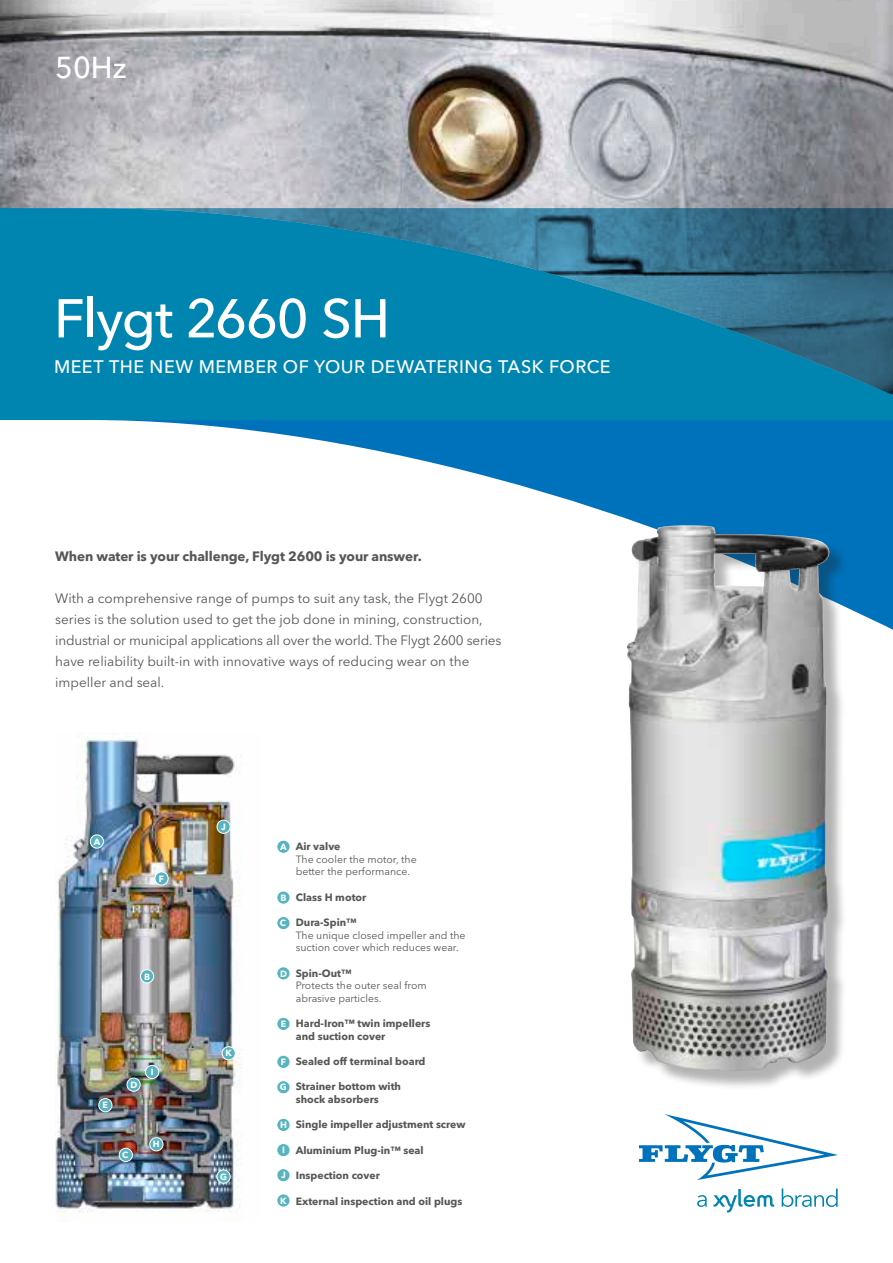
<style>
.page{position:relative;width:893px;height:1263px;background:#fff}
.page>*{position:absolute;margin:0;border:0;box-sizing:border-box;transform-origin:0 0}
.t1{font:500 54px "Avenir Next LT Pro";letter-spacing:-.025em;color:#fff}
.t2{font:500 30px "Avenir Next LT Pro";color:#fff}
.Subtitle{font:500 18px "Avenir Next LT Pro";letter-spacing:.025em;color:#fff}
.Body{font:13.5px/21px "Avenir Next LT Pro";color:#575756}
.Body-2{font:700 13.5px "Avenir Next LT Pro";letter-spacing:-.01em;color:#575756}
.t3{font:700 10.5px/12.6px "Avenir Next LT Pro";color:#575756}
.t4{font:10.5px/12.6px "Avenir Next LT Pro";color:#575756}
.t5{font:700 9px "Avenir Next LT Pro";color:#fff}
.s1{font-weight:700}
</style>
<div class="page">
<img style="left:0;top:0;width:893px;height:208px">
<svg style="left:94px;top:420px;width:799px;height:210px"></svg>
<svg style="left:0;top:208px;width:893px;height:212px;background:#0d7fa7"></svg>
<svg style="left:639px;top:1114px;width:199px;height:66px"></svg>
<svg style="left:697px;top:1195px;width:10px;height:12px"></svg>
<svg style="left:782px;top:1188px;width:56px;height:19px"></svg>
<svg style="left:713px;top:1189px;width:61px;height:23px"></svg>
<img style="left:55px;top:736px;width:187px;height:481px">
<div style="left:630px;top:528px;width:218px;height:562px;background:#1d1d1b;opacity:.34"></div>
<img style="left:626px;top:525px;width:205px;height:546px">
<div style="left:277px;top:840px;width:13px;height:13px;background:#58b4bf;border-radius:50%"></div>
<div style="left:277px;top:840px;width:13px;height:13px;border:1px solid #fff;border-radius:50%"></div>
<div style="left:277px;top:891px;width:13px;height:13px;background:#58b4bf;border-radius:50%"></div>
<div style="left:277px;top:891px;width:13px;height:13px;border:1px solid #fff;border-radius:50%"></div>
<div style="left:277px;top:916px;width:13px;height:14px;background:#58b4bf;border-radius:50%"></div>
<div style="left:277px;top:916px;width:13px;height:14px;border:1px solid #fff;border-radius:50%"></div>
<div style="left:277px;top:967px;width:13px;height:13px;background:#58b4bf;border-radius:50%"></div>
<div style="left:277px;top:967px;width:13px;height:13px;border:1px solid #fff;border-radius:50%"></div>
<div style="left:277px;top:1017px;width:13px;height:13px;background:#58b4bf;border-radius:50%"></div>
<div style="left:277px;top:1017px;width:13px;height:13px;border:1px solid #fff;border-radius:50%"></div>
<div style="left:277px;top:1055px;width:13px;height:13px;background:#58b4bf;border-radius:50%"></div>
<div style="left:277px;top:1055px;width:13px;height:13px;border:1px solid #fff;border-radius:50%"></div>
<div style="left:277px;top:1080px;width:13px;height:14px;background:#58b4bf;border-radius:50%"></div>
<div style="left:277px;top:1080px;width:13px;height:14px;border:1px solid #fff;border-radius:50%"></div>
<div style="left:277px;top:1118px;width:13px;height:13px;background:#58b4bf;border-radius:50%"></div>
<div style="left:277px;top:1118px;width:13px;height:14px;border:1px solid #fff;border-radius:50%"></div>
<div style="left:277px;top:1143px;width:13px;height:14px;background:#58b4bf;border-radius:50%"></div>
<div style="left:277px;top:1143px;width:13px;height:14px;border:1px solid #fff;border-radius:50%"></div>
<div style="left:277px;top:1168px;width:13px;height:14px;background:#58b4bf;border-radius:50%"></div>
<div style="left:277px;top:1168px;width:13px;height:14px;border:1px solid #fff;border-radius:50%"></div>
<div style="left:277px;top:1194px;width:13px;height:13px;background:#58b4bf;border-radius:50%"></div>
<div style="left:277px;top:1194px;width:13px;height:13px;border:1px solid #fff;border-radius:50%"></div>
<div style="left:90px;top:835px;width:13px;height:13px;background:#58b4bf;border-radius:50%"></div>
<div style="left:90px;top:835px;width:14px;height:13px;border:1px solid #fff;border-radius:50%"></div>
<div style="left:140px;top:970px;width:14px;height:13px;background:#58b4bf;border-radius:50%"></div>
<div style="left:140px;top:969px;width:14px;height:14px;border:1px solid #fff;border-radius:50%"></div>
<div style="left:119px;top:1148px;width:13px;height:13px;background:#58b4bf;border-radius:50%"></div>
<div style="left:119px;top:1148px;width:14px;height:14px;border:1px solid #fff;border-radius:50%"></div>
<div style="left:127px;top:1078px;width:13px;height:13px;background:#58b4bf;border-radius:50%"></div>
<div style="left:127px;top:1078px;width:13px;height:13px;border:1px solid #fff;border-radius:50%"></div>
<div style="left:99px;top:1098px;width:13px;height:14px;background:#58b4bf;border-radius:50%"></div>
<div style="left:99px;top:1098px;width:13px;height:14px;border:1px solid #fff;border-radius:50%"></div>
<div style="left:155px;top:872px;width:13px;height:13px;background:#58b4bf;border-radius:50%"></div>
<div style="left:155px;top:872px;width:13px;height:13px;border:1px solid #fff;border-radius:50%"></div>
<div style="left:217px;top:1170px;width:13px;height:13px;background:#58b4bf;border-radius:50%"></div>
<div style="left:217px;top:1170px;width:13px;height:13px;border:1px solid #fff;border-radius:50%"></div>
<div style="left:150px;top:1138px;width:13px;height:13px;background:#58b4bf;border-radius:50%"></div>
<div style="left:150px;top:1137px;width:13px;height:14px;border:1px solid #fff;border-radius:50%"></div>
<div style="left:146px;top:1065px;width:13px;height:13px;background:#58b4bf;border-radius:50%"></div>
<div style="left:145px;top:1065px;width:14px;height:14px;border:1px solid #fff;border-radius:50%"></div>
<div style="left:217px;top:820px;width:13px;height:13px;background:#58b4bf;border-radius:50%"></div>
<div style="left:217px;top:820px;width:13px;height:13px;border:1px solid #fff;border-radius:50%"></div>
<div style="left:222px;top:1047px;width:13px;height:13px;background:#58b4bf;border-radius:50%"></div>
<div style="left:222px;top:1046px;width:13px;height:14px;border:1px solid #fff;border-radius:50%"></div>
<p class="t2" style="left:55px;top:49px;width:73px">50Hz</p>
<p class="t1" style="left:54px;top:286px;width:338px">Flygt 2660 SH</p>
<p class="Subtitle" style="left:54px;top:356px;width:558px">MEET THE NEW MEMBER OF YOUR DEWATERING TASK FORCE</p>
<p class="Body-2" style="left:55px;top:548px;width:368px">When water is your challenge, Flygt 2600 is your answer.</p>
<p class="Body" style="left:55px;top:587px;width:448px">With a comprehensive range of pumps to suit any task, the Flygt 2600 series is the solution used to get the job done in mining, construction, industrial or municipal applications all over the world. The Flygt 2600 series have reliability built-in with innovative ways of reducing wear on the impeller and seal.</p>
<p class="t5" style="left:94px;top:836px;width:8px">A</p>
<p class="t5" style="left:159px;top:873px;width:7px">F</p>
<p class="t5" style="left:144px;top:971px;width:7px">B</p>
<p class="t5" style="left:103px;top:1100px;width:7px">E</p>
<p class="t5" style="left:130px;top:1079px;width:8px">D</p>
<p class="t5" style="left:151px;top:1066px;width:4px">I</p>
<p class="t5" style="left:122px;top:1149px;width:8px">C</p>
<p class="t5" style="left:153px;top:1139px;width:8px">H</p>
<p class="t5" style="left:221px;top:821px;width:6px">J</p>
<p class="t5" style="left:226px;top:1048px;width:8px">K</p>
<p class="t5" style="left:220px;top:1171px;width:8px">G</p>
<p class="t5" style="left:280px;top:841px;width:8px">A</p>
<p class="t5" style="left:280px;top:892px;width:7px">B</p>
<p class="t5" style="left:280px;top:918px;width:8px">C</p>
<p class="t5" style="left:280px;top:968px;width:8px">D</p>
<p class="t5" style="left:281px;top:1018px;width:7px">E</p>
<p class="t5" style="left:281px;top:1056px;width:7px">F</p>
<p class="t5" style="left:280px;top:1082px;width:8px">G</p>
<p class="t5" style="left:280px;top:1119px;width:8px">H</p>
<p class="t5" style="left:282px;top:1144px;width:4px">I</p>
<p class="t5" style="left:281px;top:1170px;width:6px">J</p>
<p class="t5" style="left:280px;top:1195px;width:8px">K</p>
<p class="t4" style="left:296px;top:840px;width:122px"><span class="s1">Air valve<br></span>The cooler the motor, the better the performance.</p>
<p class="t3" style="left:296px;top:890px;width:72px">Class H motor</p>
<p class="t4" style="left:296px;top:916px;width:171px"><span class="s1">Dura-Spin™<br></span>The unique closed impeller and the suction cover which reduces wear.</p>
<p class="t4" style="left:296px;top:967px;width:132px"><span class="s1">Spin-Out™<br></span>Protects the outer seal from abrasive particles.</p>
<p class="t3" style="left:296px;top:1017px;width:136px">Hard-Iron™ twin impellers and suction cover</p>
<p class="t3" style="left:296px;top:1055px;width:131px">Sealed off terminal board</p>
<p class="t3" style="left:296px;top:1080px;width:107px">Strainer bottom with shock absorbers</p>
<p class="t3" style="left:296px;top:1118px;width:171px">Single impeller adjustment screw</p>
<p class="t3" style="left:296px;top:1144px;width:129px">Aluminium Plug-in™ seal</p>
<p class="t3" style="left:296px;top:1169px;width:86px">Inspection cover</p>
<p class="t3" style="left:296px;top:1194px;width:168px">External inspection and oil plugs</p>
</div>
